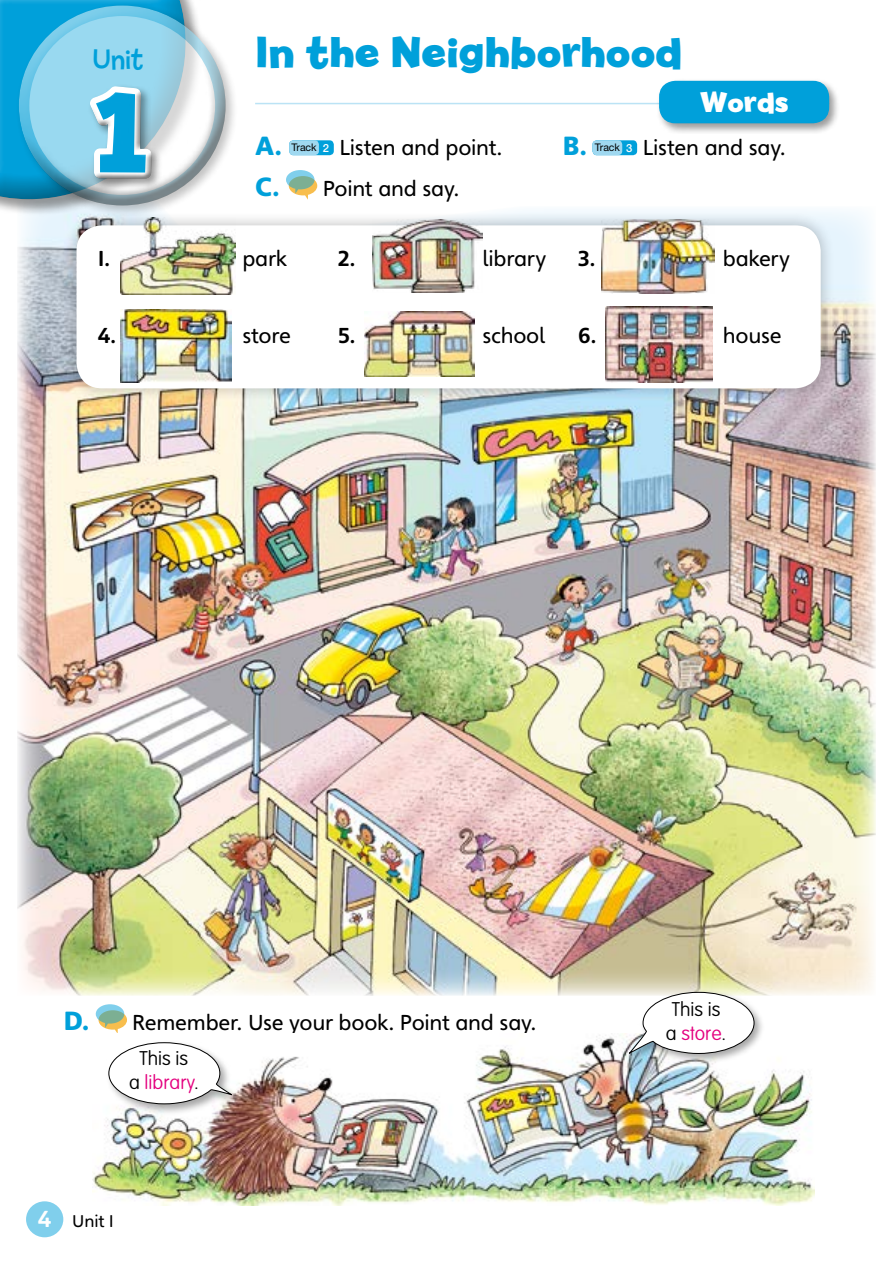
<style>
.page{position:relative;width:893px;height:1263px;background:#fff}
.page>*{position:absolute;margin:0;border:0;box-sizing:border-box;transform-origin:0 0}
.t1{font:700 45px "Billy";color:#00a0da}
.t2{font:700 30px "Billy";color:#fff}
.t3{font:30px "Billy";color:#00a0da}
.t4{font:900 25.5px "Heinemann";color:#00a0da}
.t5{font:21px "Heinemann";letter-spacing:-.015em;color:#000}
.t6{font:700 21px "Heinemann";color:#000}
.t7{font:100 19.5px/23.4px "VAG Rounded Std";color:#000;text-align:center}
.t8{font:16.5px "Heinemann";color:#000}
.s1{font-weight:900;font-size:25.5px;color:#00a0da}
.s2{color:#e4007f}
.s3{font-weight:700;font-size:22.5px;color:#fff}
</style>
<div class="page">
<img style="left:17px;top:210px;width:859px;height:786px">
<div style="left:15px;top:2px;width:224px;height:216px;background:#000;opacity:.4"></div>
<div style="left:7px;top:0;width:218px;height:163px;background:#fff;opacity:.75"></div>
<div style="left:18px;top:38px;width:221px;height:170px;background:#000;opacity:.75"></div>
<div style="left:26px;top:1201px;width:37px;height:36px;background:#80cfec;border-radius:50%"></div>
<svg style="left:0;top:0;width:186px;height:199px"></svg>
<div style="left:84px;top:80px;width:72px;height:99px;background:#99d9f0"></div>
<div style="left:88px;top:87px;width:70px;height:93px;background:#000;opacity:.5"></div>
<hr style="left:255px;top:103px;width:574px;height:1px;background:#bbe3f5">
<div style="left:657px;top:79px;width:183px;height:55px;background:#000;opacity:.4"></div>
<div style="left:660px;top:81px;width:168px;height:42px;background:#00a0da;border-radius:16px"></div>
<div style="left:659px;top:81px;width:170px;height:42px;border:1px solid #00a0da;border-radius:16px"></div>
<div style="left:289px;top:140px;width:45px;height:15px;background:#00a0da;border-radius:4px"></div>
<div style="left:289px;top:140px;width:30px;height:15px;background:#9fd8f0;border-radius:4px"></div>
<div style="left:592px;top:140px;width:45px;height:15px;background:#00a0da;border-radius:4px"></div>
<div style="left:592px;top:140px;width:30px;height:15px;background:#9fd8f0;border-radius:4px"></div>
<svg style="left:286px;top:170px;width:31px;height:30px"></svg>
<svg style="left:96px;top:1004px;width:31px;height:29px"></svg>
<img style="left:93px;top:1034px;width:721px;height:171px">
<div style="left:106px;top:1040px;width:137px;height:75px;background:#000;opacity:.35"></div>
<svg style="left:108px;top:1042px;width:124px;height:62px"></svg>
<div style="left:627px;top:990px;width:138px;height:75px;background:#000;opacity:.35"></div>
<svg style="left:629px;top:992px;width:125px;height:62px"></svg>
<div style="left:62px;top:211px;width:772px;height:192px;background:#000;opacity:.25"></div>
<div style="left:77px;top:225px;width:744px;height:163px;background:#fff;border-radius:26px"></div>
<img style="left:120px;top:218px;width:115px;height:77px">
<img style="left:372px;top:219px;width:111px;height:74px">
<img style="left:601px;top:219px;width:113px;height:74px">
<img style="left:121px;top:309px;width:110px;height:73px">
<img style="left:364px;top:311px;width:111px;height:66px">
<img style="left:605px;top:307px;width:107px;height:75px">
<h2 class="t3" style="left:93px;top:42px;width:52px">Unit</h2>
<h1 class="t1" style="left:255px;top:26px;width:429px">In the Neighborhood</h1>
<h2 class="t2" style="left:700px;top:85px;width:90px">Words</h2>
<p class="t4" style="left:255px;top:130px;width:29px">A.</p>
<p class="t5" style="left:291px;top:135px;width:213px"><sup>Track</sup> <sup>2</sup> Listen and point.</p>
<p class="t4" style="left:563px;top:130px;width:26px">B.</p>
<p class="t5" style="left:595px;top:135px;width:193px"><sup>Track</sup> <sup>3</sup> Listen and say.</p>
<p class="t5" style="left:255px;top:175px;width:206px"><span class="s1">C.</span> Point and say.</p>
<p class="t6" style="left:98px;top:245px;width:14px">1.</p>
<p class="t5" style="left:242px;top:246px;width:46px">park</p>
<p class="t6" style="left:98px;top:322px;width:20px">4.</p>
<p class="t5" style="left:242px;top:322px;width:50px">store</p>
<p class="t6" style="left:338px;top:245px;width:19px">2.</p>
<p class="t5" style="left:483px;top:246px;width:65px">library</p>
<p class="t6" style="left:338px;top:322px;width:19px">5.</p>
<p class="t5" style="left:483px;top:322px;width:64px">school</p>
<p class="t6" style="left:578px;top:245px;width:19px">3.</p>
<p class="t5" style="left:723px;top:246px;width:69px">bakery</p>
<p class="t6" style="left:578px;top:322px;width:20px">6.</p>
<p class="t5" style="left:723px;top:322px;width:60px">house</p>
<p class="t5" style="left:64px;top:1009px;width:474px"><span class="s1">D.</span> Remember. Use your book. Point and say.</p>
<p class="t7" style="left:129px;top:1047px;width:71px">This is<br>a <span class="s2">library</span>.</p>
<p class="t8" style="left:38px;top:1211px;width:78px"><span class="s3">4</span> Unit 1</p>
<p class="t7" style="left:666px;top:998px;width:62px;text-align:left">This is a <span class="s2">store</span>.</p>
</div>
